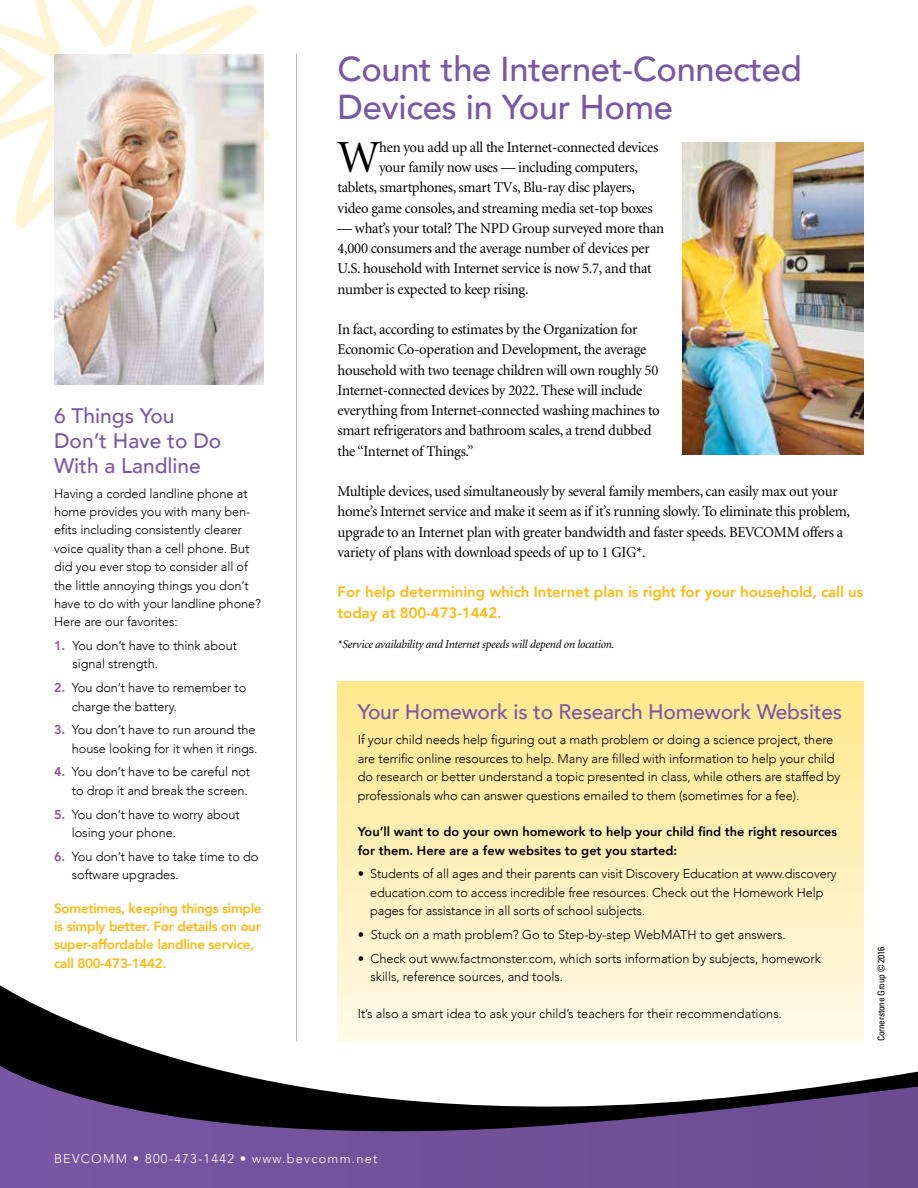
<style>
.page{position:relative;width:918px;height:1188px;background:#fff}
.page>*{position:absolute;margin:0;border:0;box-sizing:border-box;transform-origin:0 0}
.t1{font:46.2px "Minion";color:#000}
.t2{font:500 34.5px/37.5px "Avenir";letter-spacing:-.01em;color:#7a57a4}
.t3{font:500 21px/24.8px "Avenir";letter-spacing:-.01em;color:#7a57a4}
.t4{font:15px/20.2px "Minion";letter-spacing:-.02em;color:#000}
.t5{font:800 15px/20.2px "Avenir";letter-spacing:-.005em;color:#fdb913}
.t6{font:800 13.5px/18.3px "Avenir";letter-spacing:-.02em;color:#fdb913}
.t7{font:300 12.75px/18.3px "Avenir";letter-spacing:-.005em;color:#000}
.t8{font:800 12.75px/18.3px "Avenir";color:#000}
.t9{font:300 12.75px "Avenir";letter-spacing:.1em;color:#fff}
.t10{font:italic 12px "Minion";letter-spacing:-.02em;color:#000}
.t11{font:condensed 9.3px "Univers";letter-spacing:-.03em;color:#000}
.s1{font-weight:800;color:#934f95}
</style>
<div class="page">
<svg style="left:0;top:0;width:270px;height:229px"></svg>
<svg style="left:0;top:1131px;width:918px;height:57px;background:#715199"></svg>
<svg style="left:0;top:977px;width:918px;height:154px"></svg>
<hr style="left:296px;top:54px;width:1px;height:987px;background:#b1b4b6">
<div style="left:338px;top:681px;width:526px;height:360px;background:linear-gradient(to bottom,#ffe88b,#fff9e9)"></div>
<img style="left:54px;top:54px;width:210px;height:330px">
<img style="left:682px;top:142px;width:182px;height:313px">
<h3 class="t3" style="left:54px;top:402px;width:169px">6 Things You<br>Don’t Have to Do<br>With a Landline</h3>
<p class="t7" style="left:54px;top:484px;width:209px">Having a corded landline phone at home provides you with many ben&shy;efits including consistently clearer voice quality than a cell phone. But did you ever stop to consider all of the little annoying things you don’t have to do with your landline phone?<br>Here are our favorites:</p>
<p class="t7" style="left:72px;top:637px;width:166px;text-indent:-18px"><span class="s1">1.</span> You don’t have to think about signal strength.</p>
<p class="t7" style="left:72px;top:679px;width:176px;text-indent:-18px"><span class="s1">2.</span> You don’t have to remember to charge the battery.</p>
<p class="t7" style="left:54px;top:721px;width:205px;text-align:right"><span class="s1">3.</span> You don’t have to run around the house looking for it when it rings.</p>
<p class="t7" style="left:54px;top:763px;width:198px;text-align:right"><span class="s1">4.</span> You don’t have to be careful not to drop it and break the screen.</p>
<p class="t7" style="left:72px;top:805px;width:169px;text-indent:-18px"><span class="s1">5.</span> You don’t have to worry about losing your phone.</p>
<p class="t7" style="left:72px;top:847px;width:188px;text-indent:-18px"><span class="s1">6.</span> You don’t have to take time to do software upgrades.</p>
<p class="t6" style="left:54px;top:898px;width:209px">Sometimes, keeping things simple is simply better. For details on our super-affordable landline service, call 800-473-1442.</p>
<h2 class="t2" style="left:338px;top:48px;width:466px">Count the Internet-Connected<br>Devices in Your Home</h2>
<h1 class="t1" style="left:338px;top:135px;width:44px">W</h1>
<p class="t4" style="left:379px;top:138px;width:281px">hen you add up all the Internet-connected devices</p>
<p class="t4" style="left:379px;top:158px;width:260px">your family now uses — including computers,</p>
<p class="t4" style="left:338px;top:178px;width:299px">tablets, smartphones, smart TVs, Blu-ray disc players,</p>
<p class="t4" style="left:338px;top:198px;width:317px">video game consoles, and streaming media set-top boxes</p>
<p class="t4" style="left:338px;top:219px;width:328px">— what’s your total? The NPD Group surveyed more than 4,000 consumers and the average number of devices per U.S. household with Internet service is now 5.7, and that number is expected to keep rising.</p>
<p class="t4" style="left:338px;top:320px;width:324px">In fact, according to estimates by the Organization for Economic Co-operation and Development, the average household with two teenage children will own roughly 50<br>Internet-connected devices by 2022. These will include everything from Internet-connected washing machines to smart refrigerators and bathroom scales, a trend dubbed the “Internet of Things.”</p>
<p class="t4" style="left:338px;top:482px;width:514px">Multiple devices, used simultaneously by several family members, can easily max out your home’s Internet service and make it seem as if it’s running slowly. To eliminate this problem, upgrade to an Internet plan with greater bandwidth and faster speeds. BEVCOMM offers a variety of plans with download speeds of up to 1 GIG*.</p>
<p class="t5" style="left:338px;top:581px;width:527px">For help determining which Internet plan is right for your household, call us today at 800-473-1442.</p>
<p class="t10" style="left:338px;top:639px;width:279px">*Service availability and Internet speeds will depend on location.</p>
<h3 class="t3" style="left:358px;top:699px;width:486px">Your Homework is to Research Homework Websites</h3>
<p class="t7" style="left:358px;top:731px;width:484px">If your child needs help figuring out a math problem or doing a science project, there are terrific online resources to help. Many are filled with information to help your child do research or better understand a topic presented in class, while others are staffed by professionals who can answer questions emailed to them (sometimes for a fee).</p>
<p class="t8" style="left:358px;top:822px;width:481px">You’ll want to do your own homework to help your child find the right resources for them. Here are a few websites to get you started:</p>
<p class="t7" style="left:370px;top:865px;width:468px;text-indent:-12px">• Students of all ages and their parents can visit Discovery Education at www.discovery education.com to access incredible free resources. Check out the Homework Help pages for assistance in all sorts of school subjects.</p>
<p class="t7" style="left:358px;top:925px;width:430px">• Stuck on a math problem? Go to Step-by-step WebMATH to get answers.</p>
<p class="t7" style="left:371px;top:949px;width:452px;text-indent:-13px">• Check out www.factmonster.com, which sorts information by subjects, homework skills, reference sources, and tools.</p>
<p class="t7" style="left:358px;top:1004px;width:426px">It’s also a smart idea to ask your child’s teachers for their recommendations.</p>
<p class="t11" style="left:875px;top:1041px;width:95px;rotate:-90deg">Cornerstone Group © 2016</p>
<p class="t9" style="left:54px;top:1151px;width:325px">BEVCOMM • 800-473-1442 • www.bevcomm.net</p>
</div>
